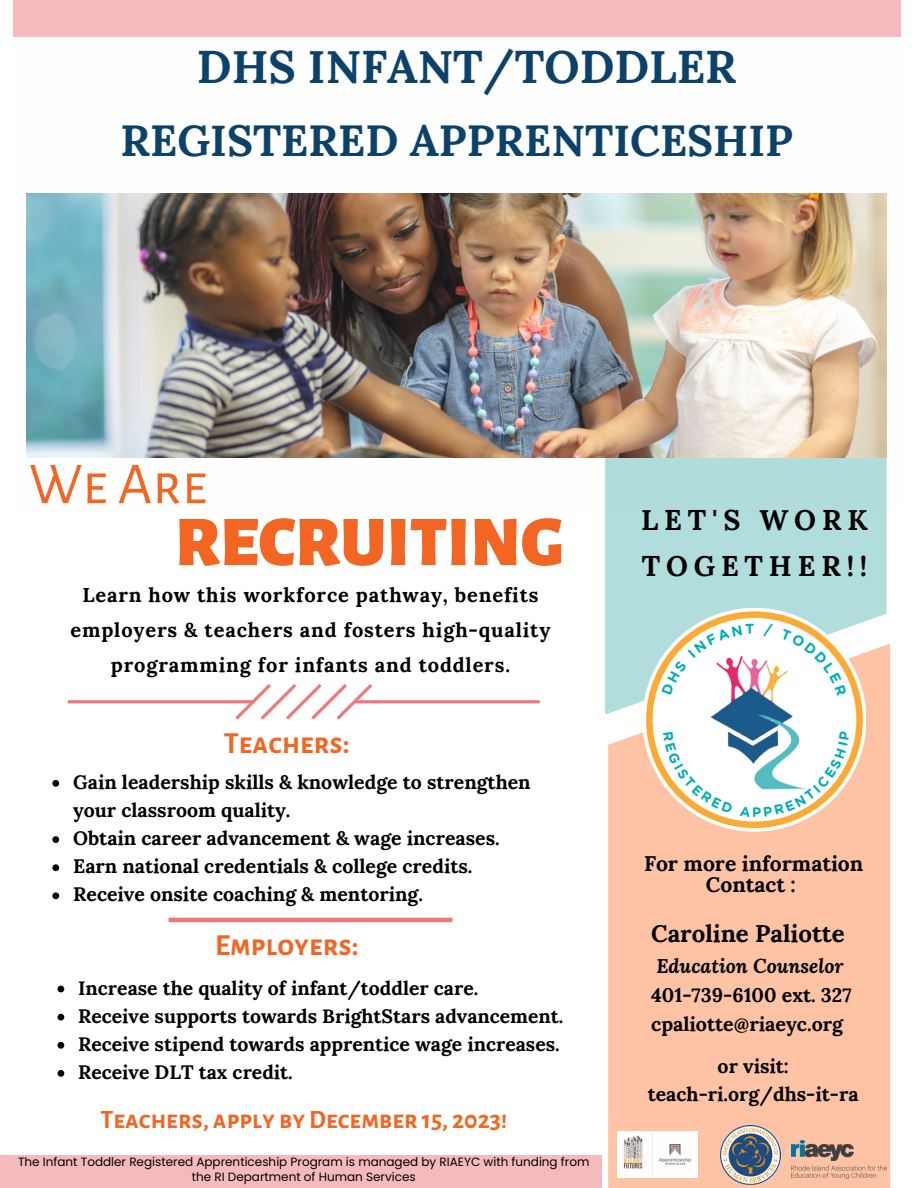
<style>
.page{position:relative;width:918px;height:1188px;background:#fff}
.page>*{position:absolute;margin:0;border:0;box-sizing:border-box;transform-origin:0 0}
.t1{font:900 71.25px "Alegreya Sans SC";color:#f26522}
.t2{font:59.55px "Alegreya Sans SC";color:#f26522}
.t3{font:700 45.75px "Lora";color:#0c426a}
.t4{font:700 43.5px "Lora";color:#0c426a}
.t5{font:700 30px "Alegreya Sans SC";color:#f26522}
.t6{font:700 28.5px/46.2px "Lora";letter-spacing:.205em;color:#000}
.t7{font:700 25.8px "Alegreya Sans SC";color:#f26522}
.t8{font:700 24px "Lora";color:#000}
.t9{font:700 21px/21.3px "Lora";color:#000;text-align:center}
.t10{font:700 20.1px/34.8px "Lora";letter-spacing:.04em;color:#000;text-align:center}
.t11{font:700 19.65px "Lora";color:#000}
.t12{font:italic 700 19.65px "Lora";color:#000}
.t13{font:700 19.5px/28.2px "Lora";color:#000}
.t14{font:700 19.35px "Lora";color:#000}
.t15{font:700 13.65px "UIDGLOMGLORM";color:#00adb5}
.t16{font:12px/15px "Poppins";color:#000;text-align:center}
</style>
<div class="page">
<div style="left:13px;top:37px;width:887px;height:471px;background:#fbfefb"></div>
<div style="left:13px;top:0;width:887px;height:37px;background:#f7babc"></div>
<div style="left:605px;top:373px;width:282px;height:342px;background:#b2dddd"></div>
<img style="left:27px;top:193px;width:859px;height:265px">
<div style="left:608px;top:644px;width:282px;height:544px;background:#fec3a4"></div>
<img style="left:617px;top:1132px;width:80px;height:46px">
<img style="left:792px;top:1140px;width:94px;height:38px">
<img style="left:721px;top:1125px;width:59px;height:60px">
<svg style="left:646px;top:611px;width:217px;height:217px"></svg>
<img style="left:689px;top:652px;width:130px;height:137px">
<hr style="left:68px;top:700px;width:185px;height:3px;background:#ef767a">
<hr style="left:354px;top:700px;width:186px;height:3px;background:#ef767a">
<svg style="left:235px;top:684px;width:137px;height:36px"></svg>
<hr style="left:169px;top:918px;width:283px;height:4px;background:#ef767a">
<div style="left:0;top:1155px;width:602px;height:33px;background:#f7babc"></div>
<svg style="left:52px;top:780px;width:7px;height:7px"></svg>
<svg style="left:52px;top:836px;width:7px;height:7px"></svg>
<svg style="left:52px;top:864px;width:7px;height:7px"></svg>
<svg style="left:52px;top:892px;width:7px;height:7px"></svg>
<svg style="left:58px;top:986px;width:6px;height:6px"></svg>
<svg style="left:58px;top:1014px;width:6px;height:7px"></svg>
<svg style="left:58px;top:1042px;width:6px;height:7px"></svg>
<svg style="left:58px;top:1070px;width:6px;height:7px"></svg>
<svg style="left:662px;top:624px;width:92px;height:71px"></svg>
<svg style="left:764px;top:623px;width:9px;height:14px"></svg>
<svg style="left:781px;top:629px;width:66px;height:67px"></svg>
<svg style="left:663px;top:731px;width:70px;height:83px"></svg>
<svg style="left:740px;top:806px;width:10px;height:11px"></svg>
<svg style="left:764px;top:731px;width:86px;height:86px"></svg>
<p class="t3" style="left:197px;top:37px;width:541px">DHS INFANT/TODDLER</p>
<p class="t4" style="left:120px;top:112px;width:674px">REGISTERED APPRENTICESHIP</p>
<p class="t2" style="left:29px;top:456px;width:180px">We Are</p>
<p class="t1" style="left:175px;top:508px;width:390px">RECRUITING</p>
<p class="t10" style="left:71px;top:578px;width:481px">Learn how this workforce pathway, benefits employers &amp; teachers and fosters high-quality programming for infants and toddlers.</p>
<p class="t5" style="left:224px;top:729px;width:127px">Teachers:</p>
<p class="t13" style="left:73px;top:768px;width:459px">Gain leadership skills &amp; knowledge to strengthen your classroom quality.</p>
<p class="t13" style="left:73px;top:824px;width:428px">Obtain career advancement &amp; wage increases.</p>
<p class="t13" style="left:73px;top:852px;width:401px">Earn national credentials &amp; college credits.</p>
<p class="t13" style="left:73px;top:880px;width:351px">Receive onsite coaching &amp; mentoring.</p>
<p class="t5" style="left:215px;top:931px;width:145px">Employers:</p>
<p class="t14" style="left:78px;top:975px;width:402px">Increase the quality of infant/toddler care.</p>
<p class="t14" style="left:78px;top:1003px;width:487px">Receive supports towards BrightStars advancement.</p>
<p class="t14" style="left:78px;top:1031px;width:483px">Receive stipend towards apprentice wage increases.</p>
<p class="t14" style="left:78px;top:1060px;width:216px">Receive DLT tax credit.</p>
<p class="t7" style="left:100px;top:1107px;width:408px">Teachers, apply byDecember 15, 2023!</p>
<p class="t16" style="left:18px;top:1155px;width:573px">The Infant Toddler Registered Apprenticeship Program is managed by RIAEYC with funding from the RI Department of Human Services</p>
<p class="t6" style="left:641px;top:497px;width:228px">LET'S WORK<br>TOGETHER!!</p>
<p class="t15" style="left:752px;top:804px;width:11px">P</p>
<p class="t9" style="left:644px;top:852px;width:221px">For more information<br>Contact :</p>
<p class="t8" style="left:651px;top:918px;width:195px">Caroline Paliotte</p>
<p class="t12" style="left:656px;top:952px;width:189px">Education Counselor</p>
<p class="t11" style="left:651px;top:982px;width:202px">401-739-6100 ext. 327</p>
<p class="t11" style="left:651px;top:1011px;width:194px">cpaliotte@riaeyc.org</p>
<p class="t13" style="left:718px;top:1051px;width:73px">or visit:</p>
<p class="t13" style="left:648px;top:1079px;width:212px">teach-ri.org/dhs-it-ra</p>
</div>
